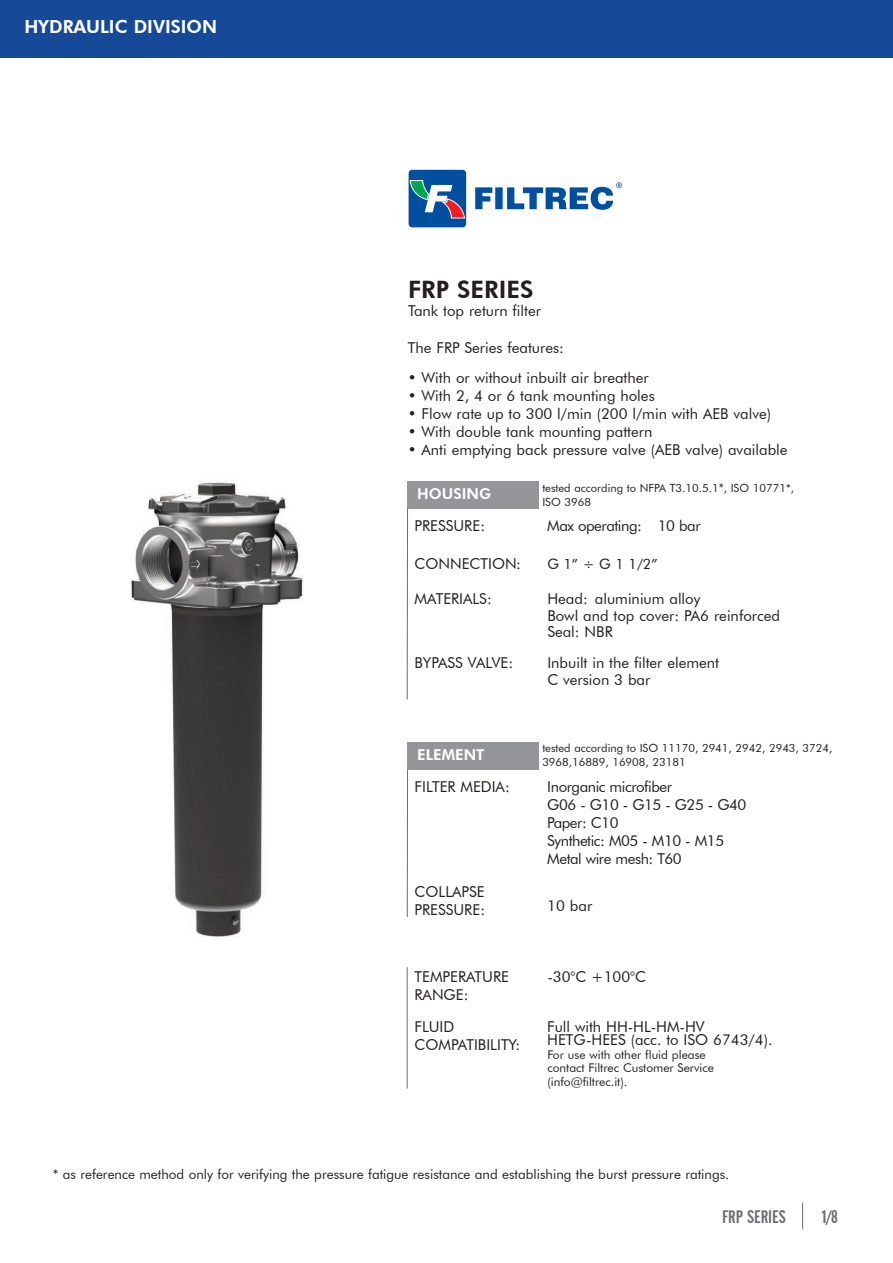
<style>
.page{position:relative;width:893px;height:1263px;background:#fff}
.page>*{position:absolute;margin:0;border:0;box-sizing:border-box;transform-origin:0 0}
.t1{font:800 24px "Futura BT";color:#231f20}
.t2{font:800 18px "Futura BT";color:#fff}
.t3{font:18px "Alternate Gothic No 2 BT";color:#6c6d70}
.t4{font:15px/16.5px "Futura BT";color:#231f20}
.t5{font:15px/18px "Futura BT";letter-spacing:-.03em;color:#231f20}
.t6{font:800 15px "Futura BT";color:#fff}
.t7{font:14.25px "Futura BT";color:#231f20}
.t8{font:13.5px "Futura BT";color:#231f20}
.t9{font:12px/13.5px "Futura BT";color:#231f20}
.t10{font:11.25px/13.8px "Futura BT";color:#231f20}
.s1{font-size:12px}
</style>
<div class="page">
<img style="left:130px;top:481px;width:173px;height:456px">
<svg style="left:409px;top:170px;width:57px;height:58px;background:#366da2"></svg>
<svg style="left:475px;top:182px;width:147px;height:28px"></svg>
<hr style="left:407px;top:500px;width:1px;height:199px;background:#6c6d70">
<div style="left:407px;top:481px;width:132px;height:27px;background:#939598"></div>
<hr style="left:407px;top:765px;width:1px;height:152px;background:#6c6d70">
<div style="left:407px;top:742px;width:132px;height:27px;background:#939598"></div>
<hr style="left:407px;top:967px;width:1px;height:121px;background:#6c6d70">
<div style="left:0;top:0;width:893px;height:57px;background:#174999"></div>
<svg style="left:802px;top:1202px;width:1px;height:27px"></svg>
<p class="t2" style="left:24px;top:16px;width:194px">HYDRAULIC DIVISION</p>
<h1 class="t1" style="left:408px;top:275px;width:127px">FRP SERIES</h1>
<p class="t4" style="left:408px;top:302px;width:134px">Tank top return filter</p>
<p class="t4" style="left:408px;top:339px;width:158px">The FRP Series features:</p>
<p class="t4" style="left:408px;top:369px;width:242px">• With or without inbuilt air breather</p>
<p class="t4" style="left:408px;top:387px;width:248px">• With 2, 4 or 6 tank mounting holes</p>
<p class="t4" style="left:408px;top:405px;width:365px">• Flow rate up to 300 l/min (200 l/min with AEB valve)</p>
<p class="t4" style="left:408px;top:423px;width:246px">• With double tank mounting pattern</p>
<p class="t4" style="left:408px;top:441px;width:381px">• Anti emptying back pressure valve (AEB valve) available</p>
<p class="t6" style="left:417px;top:484px;width:75px">HOUSING</p>
<p class="t10" style="left:542px;top:481px;width:253px">tested according to NFPA T3.10.5.1<span class="s1">*</span>, ISO 10771*,<br>ISO 3968</p>
<p class="t4" style="left:415px;top:517px;width:72px">PRESSURE:</p>
<p class="t5" style="left:547px;top:516px;width:155px">Max operating: 10 bar</p>
<p class="t4" style="left:415px;top:556px;width:108px">CONNECTION:</p>
<p class="t7" style="left:547px;top:555px;width:112px">G 1” ÷ G 1 1/2”</p>
<p class="t4" style="left:415px;top:590px;width:79px">MATERIALS:</p>
<p class="t4" style="left:547px;top:590px;width:234px">Head: aluminium alloy<br>Bowl and top cover: PA6 reinforced<br>Seal: NBR</p>
<p class="t4" style="left:415px;top:654px;width:100px">BYPASS VALVE:</p>
<p class="t4" style="left:547px;top:654px;width:173px">Inbuilt in the filter element<br>C version 3 bar</p>
<p class="t6" style="left:417px;top:745px;width:69px">ELEMENT</p>
<p class="t10" style="left:542px;top:741px;width:292px">tested according to ISO 11170, 2941, 2942, 2943, 3724,<br>3968,16889, 16908, 23181</p>
<p class="t4" style="left:415px;top:778px;width:97px">FILTER MEDIA:</p>
<p class="t5" style="left:547px;top:777px;width:201px">Inorganic microfiber<br>G06 - G10 - G15 - G25 - G40<br>Paper: C10<br>Synthetic: M05 - M10 - M15<br>Metal wire mesh: T60</p>
<p class="t4" style="left:415px;top:883px;width:72px;line-height:18px">COLLAPSE<br>PRESSURE:</p>
<p class="t4" style="left:547px;top:897px;width:46px">10 bar</p>
<p class="t4" style="left:415px;top:967px;width:96px;line-height:18px">TEMPERATURE<br>RANGE:</p>
<p class="t4" style="left:547px;top:968px;width:100px">-30°C +100°C</p>
<p class="t4" style="left:415px;top:1017px;width:107px;line-height:18px">FLUID<br>COMPATIBILITY:</p>
<p class="t4" style="left:547px;top:1020px;width:227px;line-height:13.5px">Full with HH-HL-HM-HV<br>HETG-HEES (acc. to ISO 6743/4).</p>
<p class="t9" style="left:547px;top:1048px;width:168px">For use with other fluid please contact Filtrec Customer Service (info@filtrec.it).</p>
<p class="t8" style="left:53px;top:1166px;width:678px">* as reference method only for verifying the pressure fatigue resistance and establishing the burst pressure ratings.</p>
<p class="t3" style="left:722px;top:1207px;width:65px">FRP SERIES</p>
<p class="t3" style="left:822px;top:1207px;width:17px">1/8</p>
</div>
